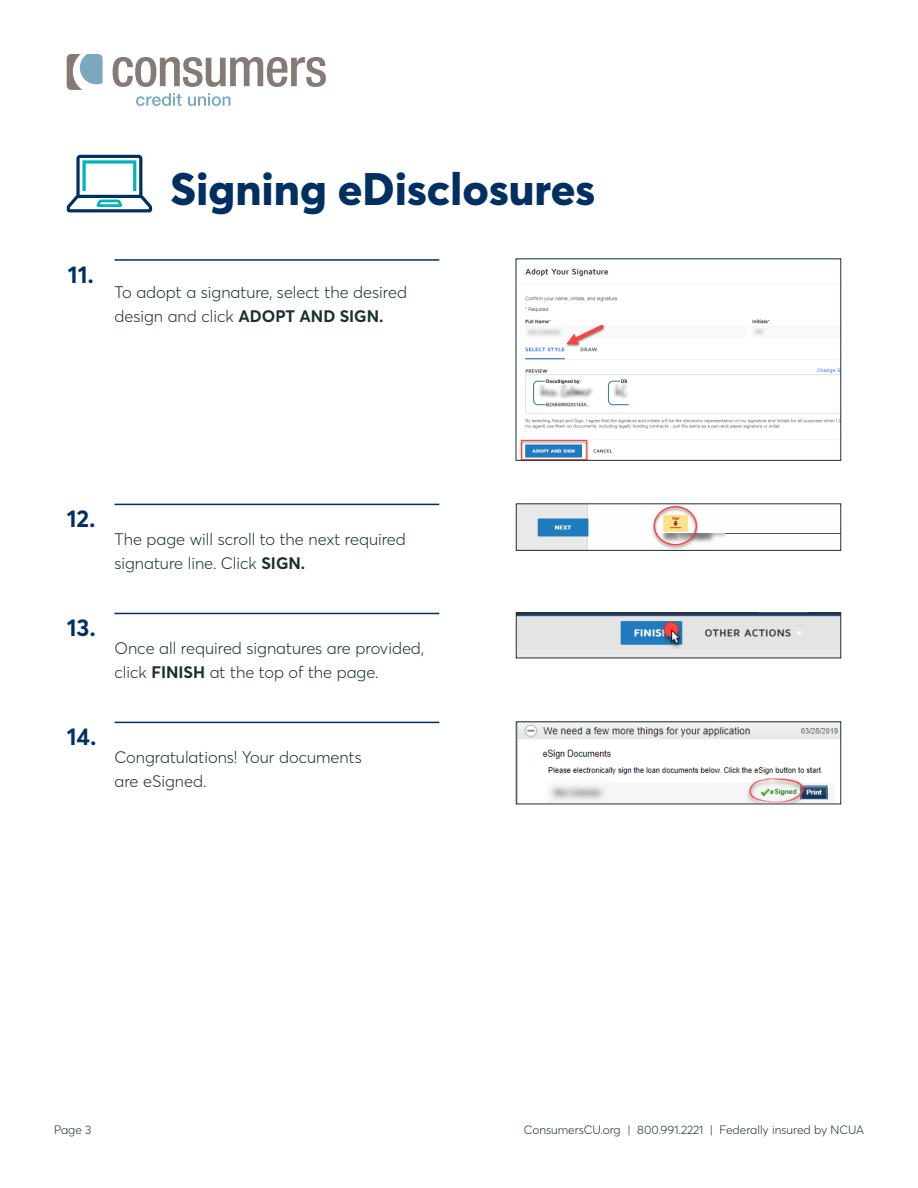
<style>
.page{position:relative;width:918px;height:1188px;background:#fff}
.page>*{position:absolute;margin:0;border:0;box-sizing:border-box;transform-origin:0 0}
.t1{font:800 45px "Averta Std";color:#003062}
.t2{font:700 24px "Averta Std";color:#003062}
.t3{font:300 16.5px/24px "Averta Std";color:#1b3030}
.t4{font:300 12px "Averta Std";color:#1b3030}
.s1{font-weight:700}
</style>
<div class="page">
<svg style="left:113px;top:57px;width:213px;height:30px"></svg>
<svg style="left:67px;top:54px;width:36px;height:36px"></svg>
<svg style="left:136px;top:93px;width:46px;height:13px"></svg>
<svg style="left:188px;top:93px;width:43px;height:13px"></svg>
<hr style="left:114px;top:259px;width:325px;height:2px;background:#003062">
<hr style="left:114px;top:504px;width:325px;height:1px;background:#003062">
<img style="left:520px;top:268px;width:319px;height:191px">
<div style="left:516px;top:259px;width:325px;height:202px;border:1px solid #1b3030"></div>
<img style="left:518px;top:506px;width:321px;height:43px">
<div style="left:516px;top:504px;width:325px;height:47px;border:1px solid #1b3030"></div>
<svg style="left:67px;top:155px;width:85px;height:57px"></svg>
<hr style="left:114px;top:613px;width:325px;height:1px;background:#003062">
<img style="left:518px;top:615px;width:321px;height:41px">
<div style="left:516px;top:613px;width:325px;height:45px;border:1px solid #1b3030"></div>
<hr style="left:114px;top:722px;width:325px;height:1px;background:#003062">
<img style="left:518px;top:724px;width:321px;height:78px">
<p class="t2" style="left:68px;top:257px;width:28px">11.</p>
<p class="t1" style="left:171px;top:157px;width:426px">Signing eDisclosures</p>
<p class="t3" style="left:114px;top:280px;width:294px">To adopt a signature, select the desired design and click <span class="s1">ADOPT AND SIGN.</span></p>
<p class="t2" style="left:67px;top:502px;width:30px">12.</p>
<p class="t2" style="left:67px;top:611px;width:31px">13.</p>
<p class="t2" style="left:67px;top:720px;width:31px">14.</p>
<p class="t3" style="left:114px;top:527px;width:293px">The page will scroll to the next required signature line. Click <span class="s1">SIGN.</span></p>
<p class="t3" style="left:114px;top:636px;width:311px">Once all required signatures are provided, click <span class="s1">FINISH</span> at the top of the page.</p>
<p class="t3" style="left:114px;top:745px;width:249px">Congratulations! Your documents are eSigned.</p>
<p class="t4" style="left:54px;top:1122px;width:39px">Page 3</p>
<p class="t4" style="left:524px;top:1122px;width:342px">ConsumersCU.org | 800.991.2221 | Federally insured by NCUA</p>
</div>
